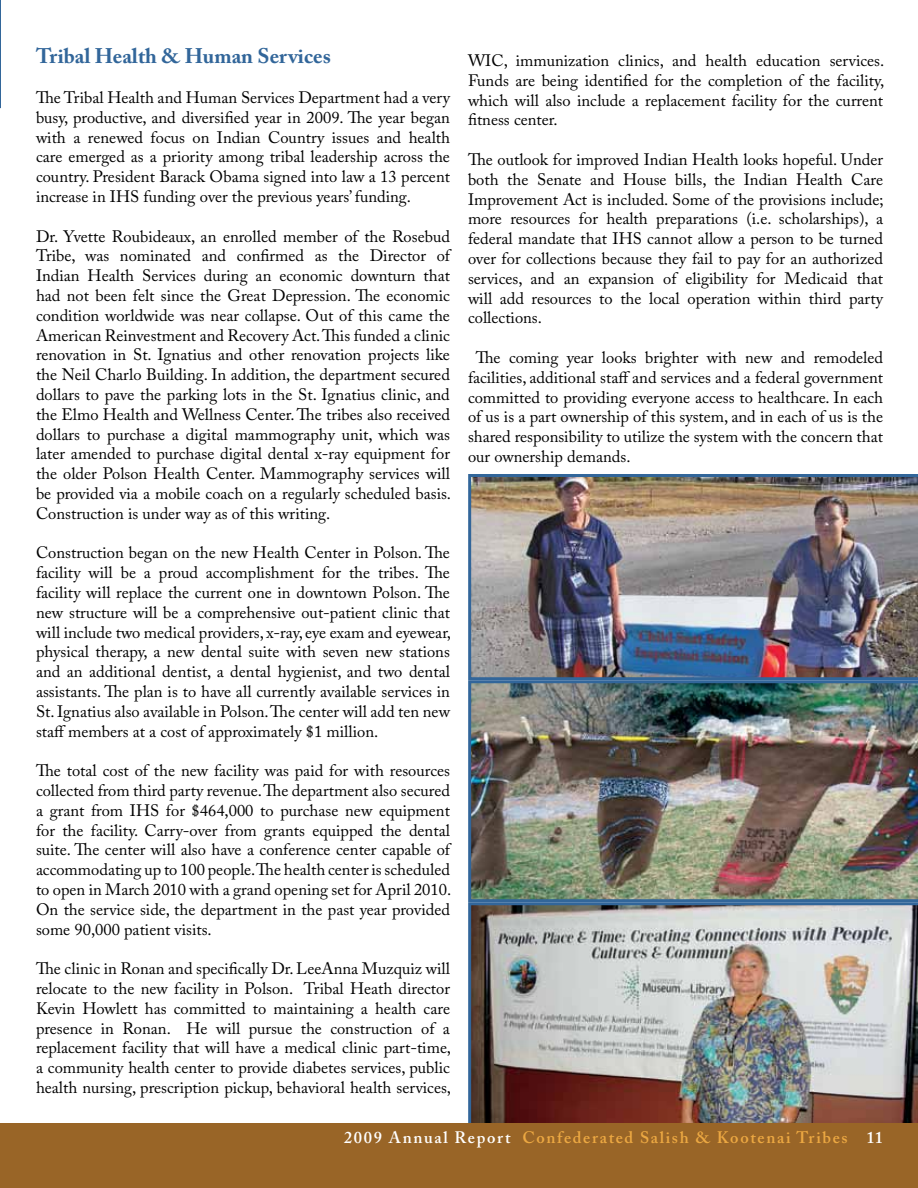
<style>
.page{position:relative;width:918px;height:1188px;background:#fff}
.page>*{position:absolute;margin:0;border:0;box-sizing:border-box;transform-origin:0 0}
.t1{font:700 21px "Adobe Caslon Pro";color:#32669a}
.t2{font:16.5px/19.8px "Adobe Caslon Pro";color:#000;text-align:justify}
.t3{font:600 16.5px "Adobe Caslon Pro";letter-spacing:.1em;color:#eca842}
.s1{color:#fff}
</style>
<div class="page">
<hr style="left:0;top:0;width:1px;height:108px;background:#32669a">
<img style="left:468px;top:474px;width:450px;height:206px">
<img style="left:468px;top:680px;width:450px;height:222px">
<img style="left:468px;top:902px;width:450px;height:222px">
<div style="left:0;top:1124px;width:918px;height:64px;background:#996527"></div>
<p class="t1" style="left:36px;top:44px;width:296px">Tribal Health &amp; Human Services</p>
<p class="t2" style="left:36px;top:87px;width:416px">The Tribal Health and Human Services Department had a very busy, productive, and diversified year in 2009. The year began with a renewed focus on Indian Country issues and health care emerged as a priority among tribal leadership across the country. President Barack Obama signed into law a 13 percent increase in IHS funding over the previous years’ funding.</p>
<p class="t2" style="left:36px;top:226px;width:417px">Dr. Yvette Roubideaux, an enrolled member of the Rosebud Tribe, was nominated and confirmed as the Director of Indian Health Services during an economic downturn that had not been felt since the Great Depression. The economic condition worldwide was near collapse. Out of this came the American Reinvestment and Recovery Act. This funded a clinic renovation in St. Ignatius and other renovation projects like the Neil Charlo Building. In addition, the department secured dollars to pave the parking lots in the St. Ignatius clinic, and the Elmo Health and Wellness Center. The tribes also received dollars to purchase a digital mammography unit, which was later amended to purchase digital dental x-ray equipment for the older Polson Health Center. Mammography services will be provided via a mobile coach on a regularly scheduled basis.<br>Construction is under way as of this writing.</p>
<p class="t2" style="left:36px;top:543px;width:417px">Construction began on the new Health Center in Polson. The facility will be a proud accomplishment for the tribes. The facility will replace the current one in downtown Polson. The new structure will be a comprehensive out-patient clinic that will include two medical providers, x-ray, eye exam and eyewear, physical therapy, a new dental suite with seven new stations and an additional dentist, a dental hygienist, and two dental assistants. The plan is to have all currently available services in St. Ignatius also available in Polson. The center will add ten new staff members at a cost of approximately $1 million.</p>
<p class="t2" style="left:36px;top:761px;width:417px">The total cost of the new facility was paid for with resources collected from third party revenue. The department also secured a grant from IHS for $464,000 to purchase new equipment for the facility. Carry-over from grants equipped the dental suite. The center will also have a conference center capable of accommodating up to 100 people. The health center is scheduled to open in March 2010 with a grand opening set for April 2010.<br>On the service side, the department in the past year provided some 90,000 patient visits.</p>
<p class="t2" style="left:36px;top:959px;width:417px">The clinic in Ronan and specifically Dr. LeeAnna Muzquiz will relocate to the new facility in Polson. Tribal Heath director Kevin Howlett has committed to maintaining a health care presence in Ronan. He will pursue the construction of a replacement facility that will have a medical clinic part-time, a community health center to provide diabetes services, public health nursing, prescription pickup, behavioral health services,</p>
<p class="t2" style="left:468px;top:50px;width:418px">WIC, immunization clinics, and health education services.<br>Funds are being identified for the completion of the facility, which will also include a replacement facility for the current fitness center.</p>
<p class="t2" style="left:468px;top:149px;width:417px">The outlook for improved Indian Health looks hopeful. Under both the Senate and House bills, the Indian Health Care Improvement Act is included. Some of the provisions include; more resources for health preparations (i.e. scholarships), a federal mandate that IHS cannot allow a person to be turned over for collections because they fail to pay for an authorized services, and an expansion of eligibility for Medicaid that will add resources to the local operation within third party collections.</p>
<p class="t2" style="left:468px;top:347px;width:417px;text-indent:8px">The coming year looks brighter with new and remodeled facilities, additional staff and services and a federal government committed to providing everyone access to healthcare. In each of us is a part ownership of this system, and in each of us is the shared responsibility to utilize the system with the concern that our ownership demands.</p>
<p class="t3" style="left:344px;top:1127px;width:541px"><span class="s1">2009 Annual Report</span> Confederated Salish &amp; Kootenai Tribes <span class="s1">11</span></p>
</div>
